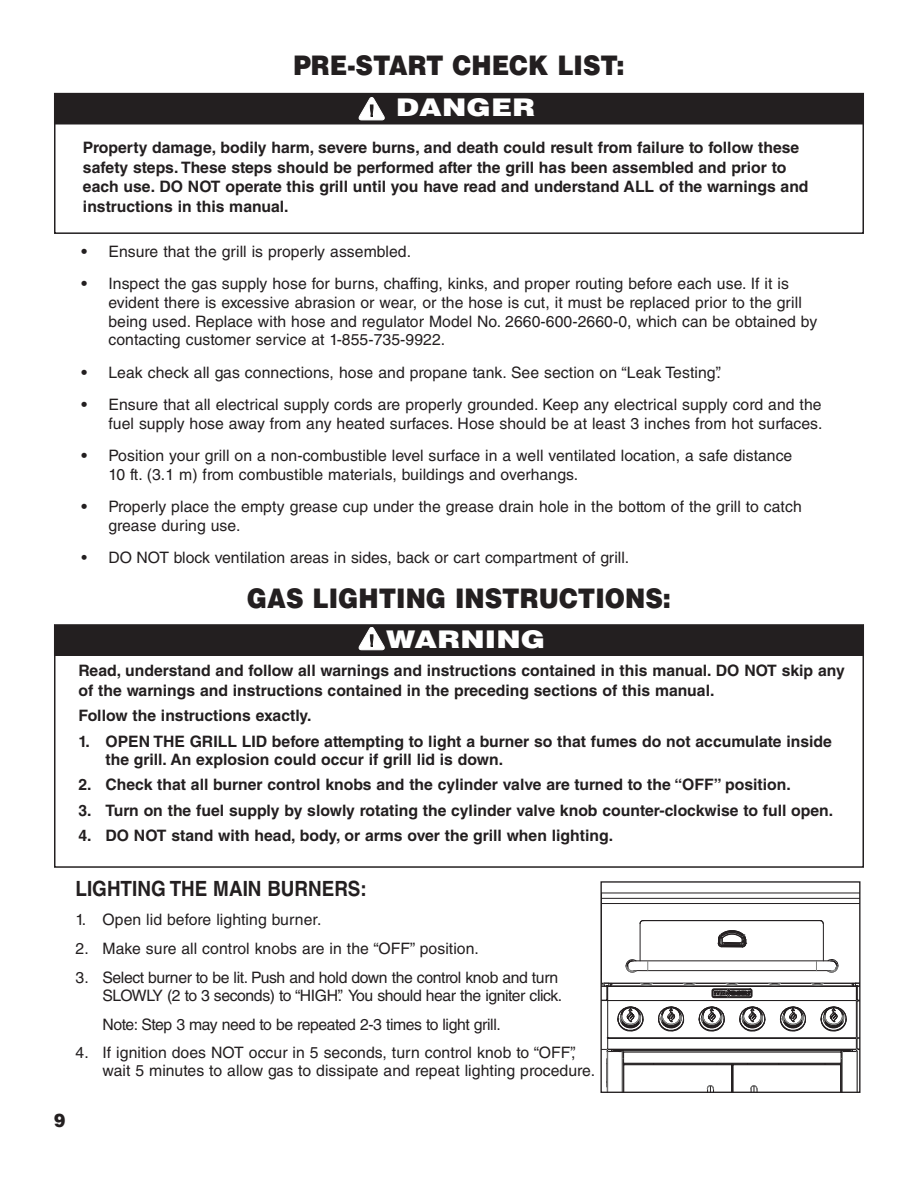
<style>
.page{position:relative;width:918px;height:1188px;background:#fff}
.page>*{position:absolute;margin:0;border:0;box-sizing:border-box;transform-origin:0 0}
.t1{font:900 27px "Helvetica LT Std";color:#231f20;scale:.9 1}
.t2{font:900 24.3px "Helvetica LT Std";letter-spacing:.005em;color:#fff;scale:1.2 1}
.t3{font:700 21px "Helvetica LT Std";color:#231f20;scale:.9 1}
.t4{font:900 18.75px "Helvetica LT Std";color:#231f20;scale:.9 1}
.t5{font:15.75px/18.8px "Helvetica LT Std";letter-spacing:.005em;color:#231f20}
.t6{font:700 15.75px/19.5px "Helvetica LT Std";color:#231f20}
.t7{font:15.75px/18px "Helvetica LT Std";letter-spacing:-.025em;color:#231f20;text-align:right}
.s1{font-weight:700}
</style>
<div class="page">
<div style="left:54px;top:625px;width:810px;height:30px;background:#231f20"></div>
<div style="left:54px;top:624px;width:810px;height:32px;border:1px solid #231f20"></div>
<svg style="left:359px;top:627px;width:26px;height:23px"></svg>
<div style="left:54px;top:106px;width:810px;height:128px;border:2px solid #231f20"></div>
<div style="left:54px;top:93px;width:810px;height:31px;background:#231f20"></div>
<svg style="left:358px;top:97px;width:27px;height:23px"></svg>
<svg style="left:602px;top:893px;width:257px;height:198px"></svg>
<div style="left:600px;top:881px;width:261px;height:212px;border:1px solid #231f20"></div>
<h1 class="t1" style="left:293px;top:56px;width:369px">PRE-START CHECK LIST:</h1>
<h2 class="t2" style="left:396px;top:99px;width:117px">DANGER</h2>
<p class="t6" style="left:83px;top:140px;width:727px">Property damage, bodily harm, severe burns, and death could result from failure to follow these safety steps. These steps should be performed after the grill has been assembled and prior to each use. DO NOT operate this grill until you have read and understand ALL of the warnings and instructions in this manual.</p>
<p class="t5" style="left:81px;top:244px;width:331px"><span class="s1">•</span> Ensure that the grill is properly assembled.</p>
<p class="t5" style="left:108px;top:276px;width:710px;text-indent:-27px"><span class="s1">•</span> Inspect the gas supply hose for burns, chaffing, kinks, and proper routing before each use. If it is evident there is excessive abrasion or wear, or the hose is cut, it must be replaced prior to the grill being used. Replace with hose and regulator Model No. 2660-600-2660-0, which can be obtained by contacting customer service at 1-855-735-9922.</p>
<p class="t5" style="left:81px;top:365px;width:641px"><span class="s1">•</span> Leak check all gas connections, hose and propane tank. See section on “Leak Testing”.</p>
<p class="t5" style="left:81px;top:397px;width:742px;text-align:right"><span class="s1">•</span> Ensure that all electrical supply cords are properly grounded. Keep any electrical supply cord and the fuel supply hose away from any heated surfaces. Hose should be at least 3 inches from hot surfaces.</p>
<p class="t5" style="left:108px;top:448px;width:685px;text-indent:-27px"><span class="s1">•</span> Position your grill on a non-combustible level surface in a well ventilated location, a safe distance<br>10 ft. (3.1 m) from combustible materials, buildings and overhangs.</p>
<p class="t5" style="left:108px;top:499px;width:695px;text-indent:-27px"><span class="s1">•</span> Properly place the empty grease cup under the grease drain hole in the bottom of the grill to catch grease during use.</p>
<p class="t5" style="left:81px;top:550px;width:549px">• DO NOT block ventilation areas in sides, back or cart compartment of grill.</p>
<h1 class="t1" style="left:247px;top:589px;width:473px">GAS LIGHTING INSTRUCTIONS:</h1>
<h2 class="t2" style="left:386px;top:630px;width:134px">WARNING</h2>
<p class="t6" style="left:79px;top:663px;width:768px">Read, understand and follow all warnings and instructions contained in this manual. DO NOT skip any of the warnings and instructions contained in the preceding sections of this manual.</p>
<p class="t6" style="left:79px;top:708px;width:234px">Follow the instructions exactly.</p>
<p class="t6" style="left:106px;top:734px;width:728px;line-height:18px;text-indent:-27px">1. OPEN THE GRILL LID before attempting to light a burner so that fumes do not accumulate inside the grill. An explosion could occur if grill lid is down.</p>
<p class="t6" style="left:79px;top:777px;width:714px">2. Check that all burner control knobs and the cylinder valve are turned to the “OFF” position.</p>
<p class="t6" style="left:79px;top:802px;width:756px">3. Turn on the fuel supply by slowly rotating the cylinder valve knob counter-clockwise to full open.</p>
<p class="t6" style="left:79px;top:828px;width:536px">4. DO NOT stand with head, body, or arms over the grill when lighting.</p>
<h3 class="t3" style="left:76px;top:881px;width:325px">LIGHTING THE MAIN BURNERS:</h3>
<p class="t5" style="left:76px;top:912px;width:247px">1. Open lid before lighting burner.</p>
<p class="t5" style="left:76px;top:941px;width:405px">2. Make sure all control knobs are in the “OFF” position.</p>
<p class="t7" style="left:76px;top:970px;width:488px">3. Select burner to be lit. Push and hold down the control knob and turn<br>SLOWLY (2 to 3 seconds) to “HIGH”. You should hear the igniter click.</p>
<p class="t7" style="left:103px;top:1017px;width:400px">Note: Step 3 may need to be repeated 2-3 times to light grill.</p>
<p class="t5" style="left:102px;top:1046px;width:494px;line-height:18px;text-indent:-27px">4. If ignition does NOT occur in 5 seconds, turn control knob to “OFF”, wait 5 minutes to allow gas to dissipate and repeat lighting procedure.</p>
<p class="t4" style="left:54px;top:1114px;width:14px">9</p>
</div>
